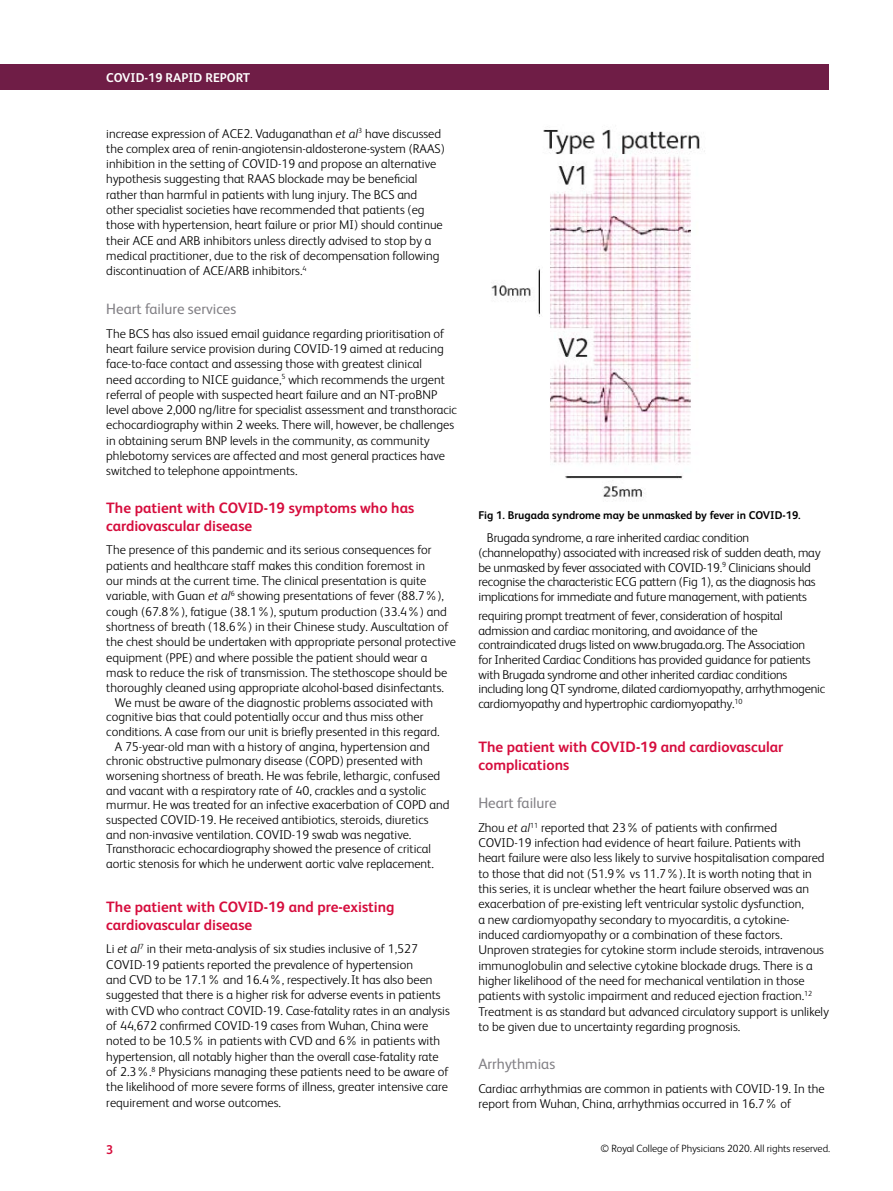
<style>
.page{position:relative;width:893px;height:1191px;background:#fff}
.page>*{position:absolute;margin:0;border:0;box-sizing:border-box;transform-origin:0 0}
.t1{font:700 15px/18px "FS Albert";color:#d60d3d}
.t2{font:15px "FS Albert";color:#838186}
.t3{font:300 12.75px/15.3px "FS Albert";color:#000}
.t4{font:700 12.75px "FS Albert";color:#fff}
.t5{font:700 12.75px "FS Albert";color:#d60d3d}
.t6{font:700 11.25px "FS Albert";color:#000}
.t7{font:300 10.5px "FS Albert";color:#000}
.s1{font-style:italic}
</style>
<div class="page">
<div style="left:0;top:64px;width:829px;height:25px;background:#6f1d46"></div>
<img style="left:491px;top:129px;width:214px;height:371px">
<p class="t4" style="left:106px;top:70px;width:145px">COVID-19 RAPID REPORT</p>
<p class="t3" style="left:106px;top:125px;width:340px">increase expression of ACE2. Vaduganathan <span class="s1">et al</span><sup>3</sup> have discussed the complex area of renin-angiotensin-aldosterone-system (RAAS) inhibition in the setting of COVID-19 and propose an alternative hypothesis suggesting that RAAS blockade may be beneficial rather than harmful in patients with lung injury. The BCS and other specialist societies have recommended that patients (eg those with hypertension, heart failure or prior MI) should continue their ACE and ARB inhibitors unless directly advised to stop by a medical practitioner, due to the risk of decompensation following discontinuation of ACE/ARB inhibitors.<sup>4</sup></p>
<p class="t2" style="left:106px;top:300px;width:131px">Heart failure services</p>
<p class="t3" style="left:106px;top:325px;width:352px">The BCS has also issued email guidance regarding prioritisation of heart failure service provision during COVID-19 aimed at reducing face-to-face contact and assessing those with greatest clinical<br>need according to NICE guidance,<sup>5</sup> which recommends the urgent referral of people with suspected heart failure and an NT-proBNP level above 2,000 ng/litre for specialist assessment and transthoracic echocardiography within 2 weeks. There will, however, be challenges in obtaining serum BNP levels in the community, as community phlebotomy services are affected and most general practices have switched to telephone appointments.</p>
<p class="t1" style="left:106px;top:498px;width:309px">The patient with COVID-19 symptoms who has cardiovascular disease</p>
<p class="t3" style="left:106px;top:542px;width:327px">The presence of this pandemic and its serious consequences for</p>
<p class="t3" style="left:106px;top:557px;width:320px">patients and healthcare staff makes this condition foremost in</p>
<p class="t3" style="left:106px;top:573px;width:321px">our minds at the current time. The clinical presentation is quite</p>
<p class="t3" style="left:106px;top:588px;width:339px">variable, with Guan <span class="s1">et al</span><sup>6</sup> showing presentations of fever (88.7%),</p>
<p class="t3" style="left:106px;top:603px;width:342px">cough (67.8%), fatigue (38.1%), sputum production (33.4%) and</p>
<p class="t3" style="left:106px;top:619px;width:344px">shortness of breath (18.6%) in their Chinese study. Auscultation of</p>
<p class="t3" style="left:106px;top:634px;width:351px">the chest should be undertaken with appropriate personal protective</p>
<p class="t3" style="left:106px;top:649px;width:322px">equipment (PPE) and where possible the patient should wear a</p>
<p class="t3" style="left:106px;top:664px;width:343px">mask to reduce the risk of transmission. The stethoscope should be</p>
<p class="t3" style="left:106px;top:680px;width:339px">thoroughly cleaned using appropriate alcohol-based disinfectants.</p>
<p class="t3" style="left:115px;top:694px;width:320px">We must be aware of the diagnostic problems associated with</p>
<p class="t3" style="left:106px;top:709px;width:319px">cognitive bias that could potentially occur and thus miss other</p>
<p class="t3" style="left:106px;top:724px;width:335px">conditions. A case from our unit is briefly presented in this regard.</p>
<p class="t3" style="left:115px;top:738px;width:317px">A 75-year-old man with a history of angina, hypertension and</p>
<p class="t3" style="left:106px;top:753px;width:318px">chronic obstructive pulmonary disease (COPD) presented with</p>
<p class="t3" style="left:106px;top:768px;width:335px">worsening shortness of breath. He was febrile, lethargic, confused</p>
<p class="t3" style="left:106px;top:782px;width:321px">and vacant with a respiratory rate of 40, crackles and a systolic</p>
<p class="t3" style="left:106px;top:797px;width:345px">murmur. He was treated for an infective exacerbation of COPD and</p>
<p class="t3" style="left:106px;top:812px;width:324px">suspected COVID-19. He received antibiotics, steroids, diuretics</p>
<p class="t3" style="left:106px;top:826px;width:307px">and non-invasive ventilation. COVID-19 swab was negative.</p>
<p class="t3" style="left:106px;top:841px;width:326px">Transthoracic echocardiography showed the presence of critical</p>
<p class="t3" style="left:106px;top:856px;width:329px">aortic stenosis for which he underwent aortic valve replacement.</p>
<p class="t1" style="left:106px;top:897px;width:290px">The patient with COVID-19 and pre-existing cardiovascular disease</p>
<p class="t3" style="left:106px;top:941px;width:345px">Li <span class="s1">et al</span><sup>7</sup> in their meta-analysis of six studies inclusive of 1,527<br>COVID-19 patients reported the prevalence of hypertension<br>and CVD to be 17.1% and 16.4%, respectively.It has also been suggested that there is a higher risk for adverse events in patients with CVD who contract COVID-19. Case-fatality rates in an analysis of 44,672 confirmed COVID-19 cases from Wuhan, China were noted to be 10.5% in patients with CVD and 6% in patients with hypertension, all notably higher than the overall case-fatality rate of 2.3%.<sup>8</sup> Physicians managing these patients need to be aware of the likelihood of more severe forms of illness, greater intensive care requirement and worse outcomes.</p>
<p class="t6" style="left:478px;top:509px;width:324px">Fig 1. Brugada syndrome may be unmasked by fever in COVID-19.</p>
<p class="t3" style="left:478px;top:530px;width:344px;line-height:14.7px;text-indent:9px">Brugada syndrome, a rare inherited cardiac condition (channelopathy) associated with increased risk of sudden death, may be unmasked by fever associated with COVID-19.<sup>9</sup> Clinicians should recognise the characteristic ECG pattern (Fig 1), as the diagnosis has implications for immediate and future management, with patients</p>
<p class="t3" style="left:478px;top:608px;width:348px;line-height:14.7px">requiring prompt treatment of fever, consideration of hospital admission and cardiac monitoring, and avoidance of the contraindicated drugs listed on www.brugada.org. The Association<br>for Inherited Cardiac Conditions has provided guidance for patients with Brugada syndrome and other inherited cardiac conditions including long QT syndrome, dilated cardiomyopathy, arrhythmogenic cardiomyopathy and hypertrophic cardiomyopathy.<sup>10</sup></p>
<p class="t1" style="left:478px;top:737px;width:307px">The patient with COVID-19 and cardiovascular complications</p>
<p class="t2" style="left:478px;top:794px;width:80px">Heart failure</p>
<p class="t3" style="left:478px;top:819px;width:352px">Zhou <span class="s1">et al</span><sup>11</sup> reported that 23% of patients with confirmed COVID-19 infection had evidence of heart failure. Patients with heart failure were also less likely to survive hospitalisation compared to those that did not (51.9% vs 11.7%).It is worth noting that in this series, it is unclear whether the heart failure observed was an exacerbation of pre-existing left ventricular systolic dysfunction,<br>a new cardiomyopathy secondary to myocarditis, a cytokine&shy;induced cardiomyopathy or a combination of these factors.<br>Unproven strategies for cytokine storm include steroids, intravenous immunoglobulin and selective cytokine blockade drugs. There is a higher likelihood of the need for mechanical ventilation in those patients with systolic impairment and reduced ejection fraction.<sup>12<br></sup>Treatment is as standard but advanced circulatory support is unlikely to be given due to uncertainty regarding prognosis.</p>
<p class="t2" style="left:478px;top:1055px;width:78px">Arrhythmias</p>
<p class="t3" style="left:478px;top:1081px;width:348px">Cardiac arrhythmias are common in patients with COVID-19. In the report from Wuhan, China, arrhythmias occurred in 16.7% of</p>
<p class="t5" style="left:106px;top:1142px;width:9px">3</p>
<p class="t7" style="left:600px;top:1142px;width:231px">© Royal College of Physicians 2020. All rights reserved.</p>
</div>
